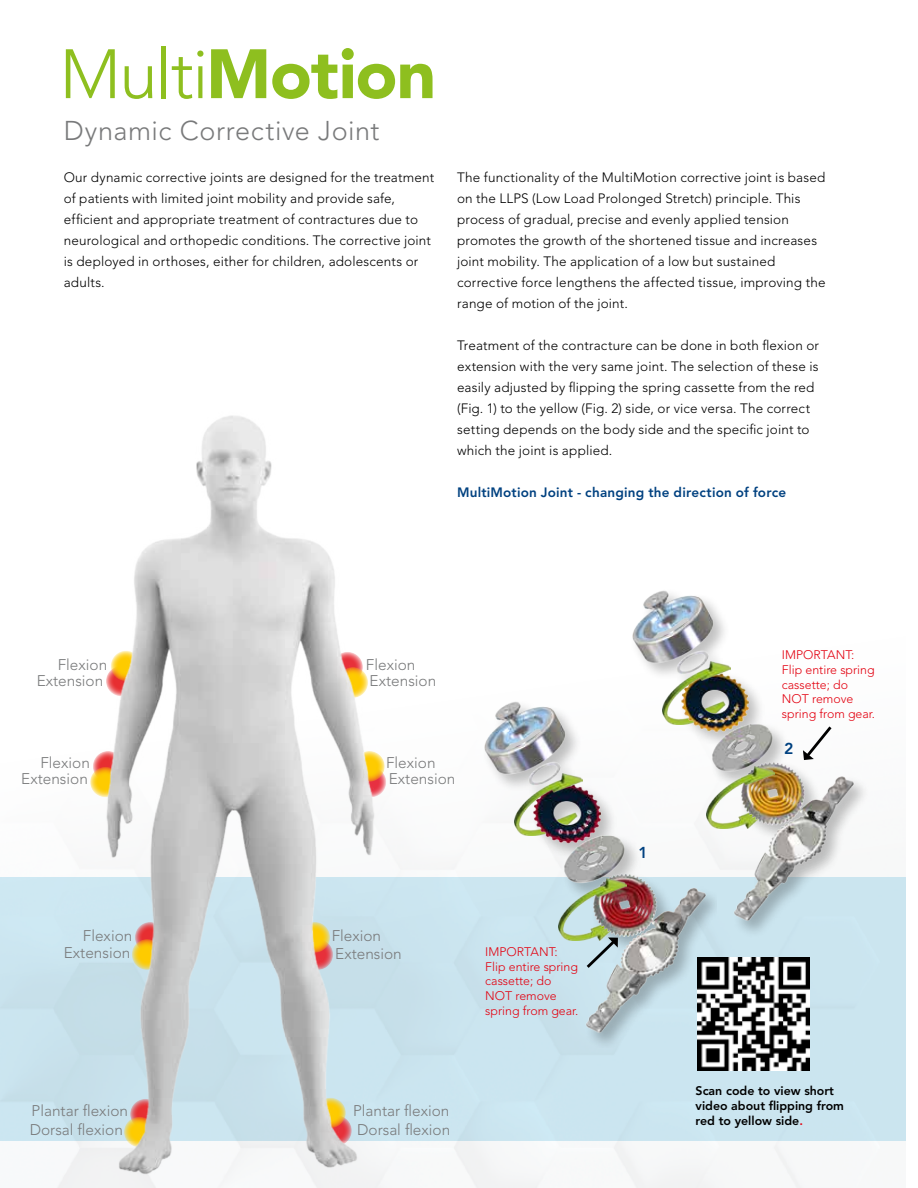
<style>
.page{position:relative;width:918px;height:1188px;background:#fff}
.page>*{position:absolute;margin:0;border:0;box-sizing:border-box;transform-origin:0 0}
.t1{font:900 69px "Avenir LT Std";letter-spacing:-.015em;color:#8ebf1f}
.t2{font:300 27px "Avenir LT Std";letter-spacing:.02em;color:#797a7b}
.t3{font:800 15.75px "Avenir LT Std";color:#004180}
.t4{font:300 15.3px/19.4px "Avenir LT Std";color:#797a7b}
.t5{font:300 13.5px/21px "Avenir LT Std";letter-spacing:.01em;color:#000}
.t6{font:800 13.5px "Avenir LT Std";letter-spacing:.015em;color:#004180}
.t7{font:300 12.3px/14.9px "Avenir LT Std";color:#e3000f}
.t8{font:800 12.3px/14.9px "Avenir LT Std";color:#000}
.s1{font-weight:300}
.s2{color:#e3000f}
</style>
<div class="page">
<div style="left:0;top:877px;width:906px;height:263px;background:#cbe5ef"></div>
<img style="left:632px;top:590px;width:236px;height:342px">
<img style="left:663px;top:661px;width:67px;height:26px">
<img style="left:717px;top:766px;width:57px;height:63px">
<img style="left:717px;top:687px;width:48px;height:48px">
<img style="left:737px;top:788px;width:66px;height:45px">
<img style="left:476px;top:686px;width:241px;height:361px">
<img style="left:515px;top:773px;width:67px;height:63px">
<img style="left:558px;top:878px;width:68px;height:63px">
<img style="left:532px;top:798px;width:85px;height:49px">
<img style="left:589px;top:900px;width:66px;height:45px">
<svg style="left:377px;top:753px;width:9px;height:44px"></svg>
<svg style="left:90px;top:751px;width:14px;height:46px"></svg>
<img style="left:104px;top:415px;width:273px;height:767px">
<img style="left:697px;top:958px;width:113px;height:112px">
<svg style="left:583px;top:933px;width:40px;height:39px"></svg>
<svg style="left:798px;top:723px;width:38px;height:41px"></svg>
<h1 class="t1" style="left:60px;top:32px;width:378px"><span class="s1">Multi</span>Motion</h1>
<h2 class="t2" style="left:64px;top:115px;width:317px">Dynamic Corrective Joint</h2>
<p class="t5" style="left:64px;top:167px;width:372px">Our dynamic corrective joints are designed for the treatment of patients with limited joint mobility and provide safe, efficient and appropriate treatment of contractures due to neurological and orthopedic conditions. The corrective joint is deployed in orthoses, either for children, adolescents or adults.</p>
<p class="t5" style="left:457px;top:167px;width:370px">The functionality of the MultiMotion corrective joint is based on the LLPS (Low Load Prolonged Stretch) principle. This process of gradual, precise and evenly applied tension promotes the growth of the shortened tissue and increases joint mobility. The application of a low but sustained corrective force lengthens the affected tissue, improving the range of motion of the joint.</p>
<p class="t5" style="left:457px;top:335px;width:364px">Treatment of the contracture can be done in both flexion or extension with the very same joint. The selection of these is easily adjusted by flipping the spring cassette from the red (Fig. 1) to the yellow (Fig. 2) side, or vice versa. The correct setting depends on the body side and the specific joint to which the joint is applied.</p>
<p class="t6" style="left:457px;top:485px;width:331px">MultiMotion Joint - changing the direction of force</p>
<p class="t4" style="left:58px;top:655px;width:51px">Flexion</p>
<p class="t4" style="left:37px;top:671px;width:68px">Extension</p>
<p class="t4" style="left:366px;top:655px;width:51px">Flexion</p>
<p class="t4" style="left:370px;top:671px;width:68px">Extension</p>
<p class="t7" style="left:782px;top:647px;width:95px">IMPORTANT:<br>Flip entire spring cassette; do<br>NOT remove spring from gear.</p>
<p class="t3" style="left:784px;top:739px;width:11px">2</p>
<p class="t4" style="left:40px;top:753px;width:51px">Flexion</p>
<p class="t4" style="left:386px;top:753px;width:51px">Flexion</p>
<p class="t4" style="left:21px;top:769px;width:68px">Extension</p>
<p class="t4" style="left:389px;top:769px;width:68px">Extension</p>
<p class="t3" style="left:638px;top:843px;width:11px">1</p>
<p class="t4" style="left:83px;top:926px;width:51px">Flexion</p>
<p class="t4" style="left:332px;top:926px;width:51px">Flexion</p>
<p class="t4" style="left:64px;top:943px;width:68px">Extension</p>
<p class="t4" style="left:335px;top:945px;width:68px">Extension</p>
<p class="t7" style="left:485px;top:944px;width:95px">IMPORTANT:<br>Flip entire spring cassette; do<br>NOT remove spring from gear.</p>
<p class="t4" style="left:32px;top:1101px;width:98px">Plantar flexion</p>
<p class="t4" style="left:30px;top:1120px;width:95px">Dorsal flexion</p>
<p class="t4" style="left:353px;top:1101px;width:99px">Plantar flexion<br>Dorsal flexion</p>
<p class="t8" style="left:696px;top:1084px;width:150px">Scan code to view short video about flipping from red to yellow side<span class="s2">.</span></p>
</div>
